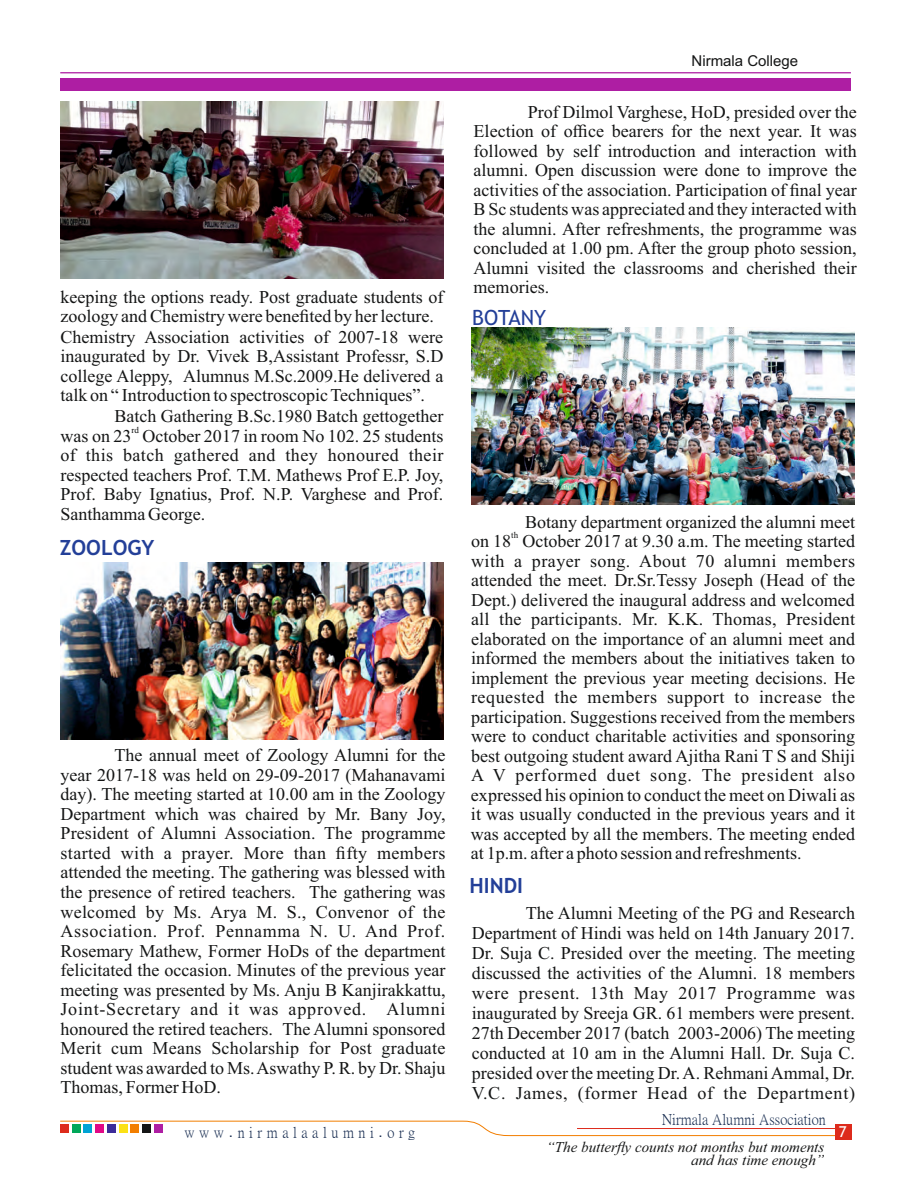
<style>
.page{position:relative;width:915px;height:1191px;background:#fff}
.page>*{position:absolute;margin:0;border:0;box-sizing:border-box;transform-origin:0 0}
.t1{font:700 21px "Trebuchet MS";color:#233f98}
.t2{font:21px "Trebuchet MS";color:#233f98}
.t3{font:18px/19.5px "Times New Roman";color:#151616;text-align:justify}
.t4{font:italic 15px/13.2px "Times New Roman";color:#151616;text-align:right}
.t5{font:15px "P Ming Li U";color:#172c50}
.t6{font:15px "P Ming Li U";letter-spacing:.3em;color:#172c50}
.t7{font:15px "Arial";color:#151616}
.t8{font:15px "Trebuchet MS";color:#fff}
.t9{font:9px "Times New Roman";color:#151616}
.s1{font-family:"Arial"}
</style>
<div class="page">
<svg style="left:60px;top:1120px;width:791px;height:16px"></svg>
<div style="left:834px;top:1124px;width:16px;height:15px;background:#dd2b1c"></div>
<div style="left:60px;top:1124px;width:8px;height:8px;background:#dd2b1c"></div>
<div style="left:72px;top:1124px;width:8px;height:8px;background:#00a759"></div>
<div style="left:84px;top:1124px;width:8px;height:8px;background:#00a3d4"></div>
<div style="left:95px;top:1124px;width:9px;height:8px;background:#e10886"></div>
<div style="left:107px;top:1124px;width:8px;height:8px;background:#3c2b99"></div>
<div style="left:119px;top:1124px;width:8px;height:8px;background:#fbe116"></div>
<div style="left:131px;top:1124px;width:8px;height:8px;background:#f27e00"></div>
<div style="left:142px;top:1124px;width:9px;height:8px;background:#151616"></div>
<div style="left:154px;top:1124px;width:8px;height:8px;background:#ae1ea3"></div>
<div style="left:60px;top:79px;width:790px;height:12px;background:#ae1ea3"></div>
<hr style="left:60px;top:72px;width:790px;height:1px;background:#ae1ea3">
<img style="left:60px;top:563px;width:383px;height:176px">
<img style="left:471px;top:328px;width:382px;height:176px">
<img style="left:60px;top:102px;width:383px;height:176px">
<p class="t3" style="left:60px;top:288px;width:384px;text-align:left">keeping the options ready. Post graduate students of zoology and Chemistry were benefited by her lecture.<br>Chemistry Association activities of 2007-18 were inaugurated by Dr. Vivek B,Assistant Professr, S.D college Aleppy, Alumnus M.Sc.2009.He delivered a talk on “ Introduction to spectroscopic Techniques”.</p>
<p class="t3" style="left:114px;top:408px;width:330px">Batch Gathering B.Sc.1980 Batch gettogether</p>
<p class="t9" style="left:131px;top:426px;width:9px">rd</p>
<p class="t3" style="left:60px;top:427px;width:384px">was on 23 October 2017 in room No 102. 25 students of this batch gathered and they honoured their respected teachers Prof. T.M. Mathews Prof E.P. Joy, Prof. Baby Ignatius, Prof. N.P. Varghese and Prof.<br>Santhamma George.</p>
<p class="t1" style="left:60px;top:540px;width:96px">ZOOLOGY</p>
<p class="t3" style="left:60px;top:747px;width:386px;text-indent:54px">The annual meet of Zoology Alumni for the year 2017-18 was held on 29-09-2017 (Mahanavami day). The meeting started at 10.00 am in the Zoology Department which was chaired by Mr. Bany Joy, President of Alumni Association. The programme started with a prayer. More than fifty members attended the meeting. The gathering was blessed with the presence of retired teachers. The gathering was welcomed by Ms. Arya M. S., Convenor of the Association. Prof. Pennamma N. U. And Prof.<br>Rosemary Mathew, Former HoDs of the department felicitated the occasion. Minutes of the previous year meeting was presented by Ms. Anju B Kanjirakkattu, Joint-Secretary and it was approved. Alumni honoured the retired teachers. The Alumni sponsored Merit cum Means Scholarship for Post graduate student was awarded to Ms. Aswathy P. R. by Dr. Shaju Thomas, Former HoD.</p>
<p class="t6" style="left:184px;top:1125px;width:232px">www<span class="s1">.</span>nirmalaalumni<span class="s1">.</span>org</p>
<p class="t7" style="left:691px;top:55px;width:108px">Nirmala College</p>
<p class="t3" style="left:473px;top:104px;width:384px;text-indent:54px">Prof Dilmol Varghese, HoD, presided over the Election of office bearers for the next year. It was followed by self introduction and interaction with alumni. Open discussion were done to improve the activities of the association. Participation of final year B Sc students was appreciated and they interacted with the alumni. After refreshments, the programme was concluded at 1.00 pm. After the group photo session, Alumni visited the classrooms and cherished their memories.</p>
<p class="t2" style="left:472px;top:309px;width:75px">BOTANY</p>
<p class="t3" style="left:525px;top:514px;width:331px">Botany department organized the alumni meet</p>
<p class="t9" style="left:511px;top:532px;width:9px">th</p>
<p class="t3" style="left:471px;top:533px;width:385px">on 18 October 2017 at 9.30 a.m. The meeting started with a prayer song. About 70 alumni members attended the meet. Dr.Sr.Tessy Joseph (Head of the Dept.) delivered the inaugural address and welcomed all the participants. Mr. K.K. Thomas, President elaborated on the importance of an alumni meet and informed the members about the initiatives taken to implement the previous year meeting decisions. He requested the members support to increase the participation. Suggestions received from the members were to conduct charitable activities and sponsoring best outgoing student award Ajitha Rani T S and Shiji A V performed duet song. The president also expressed his opinion to conduct the meet on Diwali as it was usually conducted in the previous years and it was accepted by all the members. The meeting ended at 1p.m. after a photo session and refreshments.</p>
<p class="t1" style="left:469px;top:878px;width:55px">HINDI</p>
<p class="t3" style="left:471px;top:905px;width:385px;line-height:20px;text-indent:54px">The Alumni Meeting of the PG and Research Department of Hindi was held on 14th January 2017.<br>Dr. Suja C. Presided over the meeting. The meeting discussed the activities of the Alumni. 18 members were present. 13th May 2017 Programme was inaugurated by Sreeja GR. 61 members were present.<br>27th December 2017 (batch 2003-2006) The meeting conducted at 10 am in the Alumni Hall. Dr. Suja C. presided over the meeting Dr. A. Rehmani Ammal, Dr.<br>V.C. James, (former Head of the Department)</p>
<p class="t5" style="left:661px;top:1112px;width:165px">Nirmala Alumni Association</p>
<p class="t4" style="left:546px;top:1141px;width:279px">“The butterfly counts not months but moments and has time enough”</p>
<p class="t8" style="left:838px;top:1126px;width:9px">7</p>
</div>
